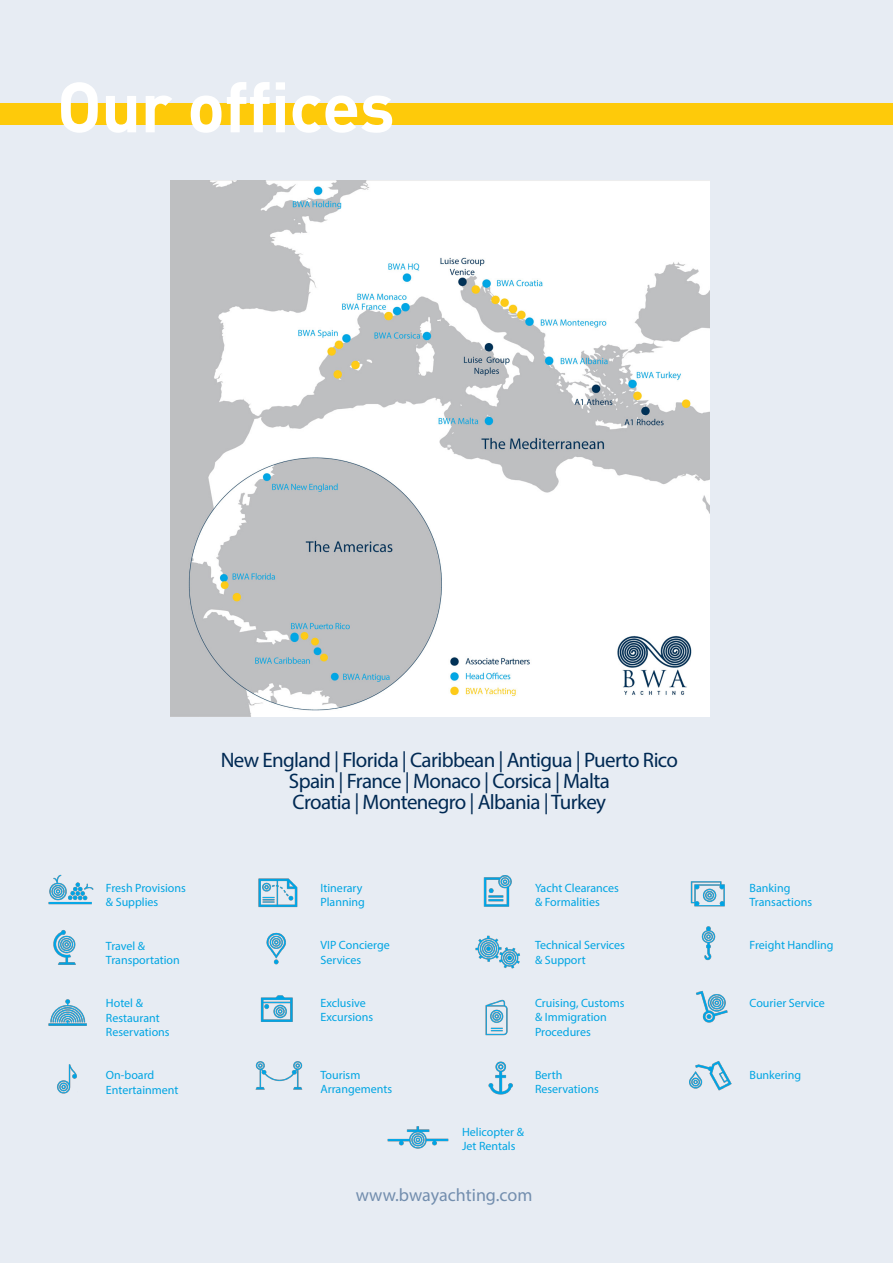
<style>
.page{position:relative;width:893px;height:1263px;background:#e7ecf3}
.page>*{position:absolute;margin:0;border:0;box-sizing:border-box;transform-origin:0 0}
.t1{font:700 69.9px "DI Nbek";letter-spacing:-.01em;color:#fff}
.t2{font:21px/21px "Myriad Pro";letter-spacing:-.03em;color:#002953;text-align:center}
.t3{font:18px "Myriad Pro";color:#738eae}
.t4{font:12px/14.4px "Myriad Pro";color:#00a5e3}
</style>
<div class="page">
<div style="left:0;top:104px;width:893px;height:21px;background:#feca0a"></div>
<img style="left:170px;top:180px;width:540px;height:536px">
<img style="left:48px;top:874px;width:46px;height:31px">
<img style="left:53px;top:930px;width:23px;height:35px">
<img style="left:48px;top:999px;width:39px;height:27px">
<img style="left:57px;top:1064px;width:20px;height:30px">
<img style="left:258px;top:878px;width:40px;height:30px">
<img style="left:255px;top:1061px;width:47px;height:29px">
<img style="left:266px;top:932px;width:20px;height:33px">
<img style="left:260px;top:995px;width:33px;height:27px">
<img style="left:387px;top:1126px;width:62px;height:23px">
<img style="left:483px;top:875px;width:29px;height:32px">
<img style="left:475px;top:935px;width:45px;height:34px">
<img style="left:485px;top:999px;width:23px;height:37px">
<img style="left:488px;top:1061px;width:25px;height:34px">
<img style="left:690px;top:881px;width:35px;height:26px">
<img style="left:701px;top:926px;width:15px;height:35px">
<img style="left:696px;top:991px;width:31px;height:32px">
<img style="left:689px;top:1061px;width:43px;height:30px">
<p class="t1" style="left:57px;top:61px;width:339px">Our offices</p>
<p class="t4" style="left:106px;top:880px;width:81px">Fresh Provisions &amp; Supplies</p>
<p class="t4" style="left:106px;top:938px;width:75px">Travel &amp;<br>Transportation</p>
<p class="t4" style="left:106px;top:996px;width:65px">Hotel &amp;<br>Restaurant<br>Reservations</p>
<p class="t4" style="left:106px;top:1068px;width:74px">On-board<br>Entertainment</p>
<p class="t2" style="left:221px;top:749px;width:459px">New England | Florida | Caribbean | Antigua | Puerto Rico<br>Spain | France | Monaco | Corsica | Malta<br>Croatia | Montenegro | Albania | Turkey</p>
<p class="t4" style="left:320px;top:880px;width:46px">Itinerary<br>Planning</p>
<p class="t4" style="left:320px;top:938px;width:71px">VIP Concierge<br>Services</p>
<p class="t4" style="left:320px;top:995px;width:54px">Exclusive<br>Excursions</p>
<p class="t4" style="left:320px;top:1067px;width:73px">Tourism<br>Arrangements</p>
<p class="t4" style="left:535px;top:880px;width:85px">Yacht Clearances &amp; Formalities</p>
<p class="t4" style="left:535px;top:938px;width:92px">Technical Services &amp; Support</p>
<p class="t4" style="left:535px;top:995px;width:91px">Cruising, Customs &amp; Immigration<br>Procedures</p>
<p class="t4" style="left:535px;top:1067px;width:65px">Berth<br>Reservations</p>
<p class="t4" style="left:462px;top:1124px;width:63px">Helicopter &amp;<br>Jet Rentals</p>
<p class="t3" style="left:356px;top:1184px;width:178px">www.bwayachting.com</p>
<p class="t4" style="left:749px;top:880px;width:64px">Banking<br>Transactions</p>
<p class="t4" style="left:749px;top:938px;width:86px">Freight Handling</p>
<p class="t4" style="left:749px;top:995px;width:77px">Courier Service</p>
<p class="t4" style="left:749px;top:1067px;width:53px">Bunkering</p>
</div>
